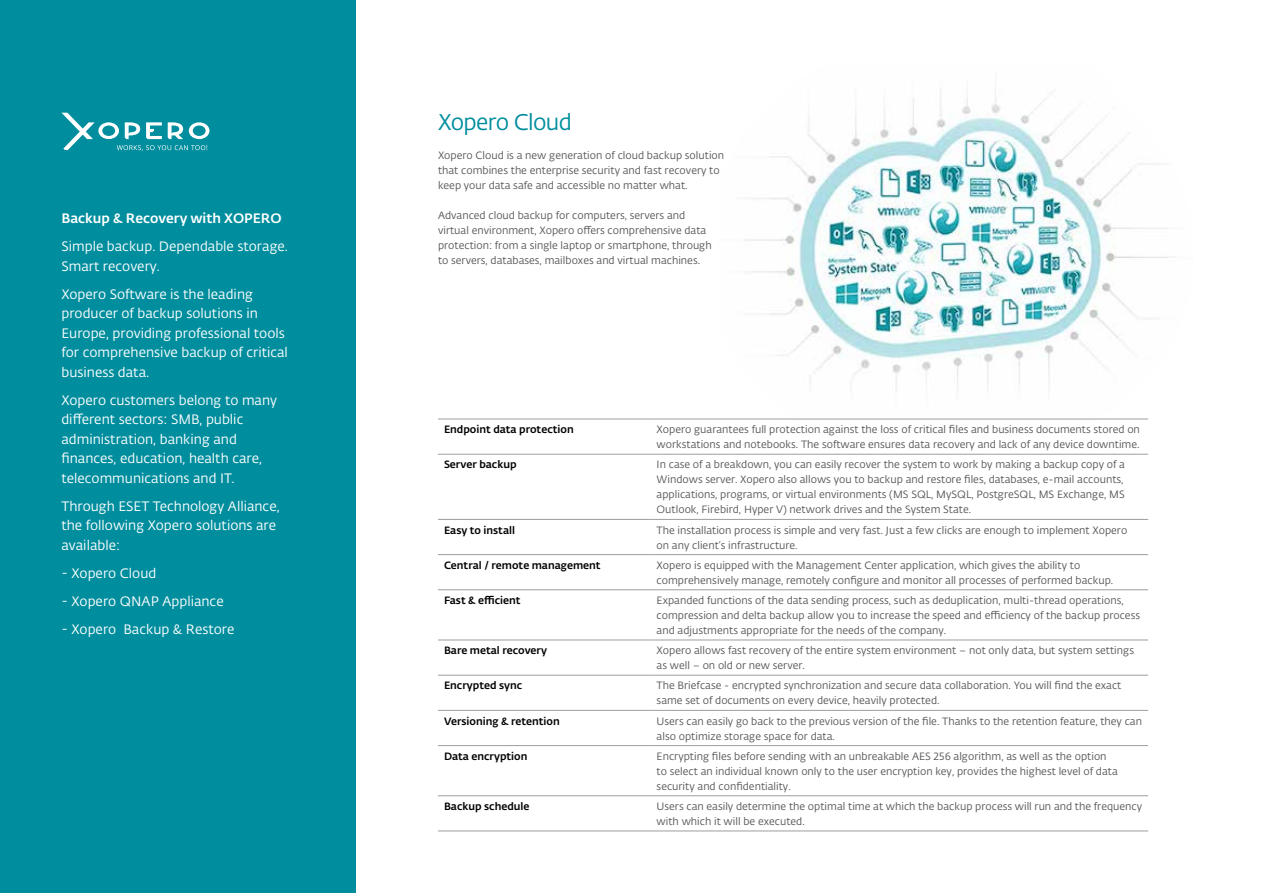
<style>
.page{position:relative;width:1263px;height:893px;background:#fff}
.page>*{position:absolute;margin:0;border:0;box-sizing:border-box;transform-origin:0 0}
.t1{font:22.5px "Fedra Sans Alt Pro Book LF";letter-spacing:-.03em;color:#008e9e}
.t2{font:13.5px/19.5px "Fedra Sans Alt Pro Book LF";color:#fff}
.t3{font:13.5px "Fedra Sans Alt Pro Med LF";color:#fff}
.t4{font:10.5px/15px "Fedra Sans Alt Pro Book LF";color:#555756}
.t5{font:10.5px "Fedra Sans Alt Pro Med LF";color:#000}
</style>
<div class="page">
<img style="left:719px;top:89px;width:457px;height:330px">
<div style="left:0;top:0;width:355px;height:893px;background:#008e9e"></div>
<svg style="left:62px;top:113px;width:147px;height:38px"></svg>
<hr style="left:438px;top:454px;width:213px;height:1px;background:#9d9e9e">
<hr style="left:651px;top:454px;width:497px;height:1px;background:#9d9e9e">
<hr style="left:438px;top:519px;width:213px;height:1px;background:#9d9e9e">
<hr style="left:651px;top:519px;width:497px;height:1px;background:#9d9e9e">
<hr style="left:438px;top:554px;width:213px;height:1px;background:#9d9e9e">
<hr style="left:651px;top:554px;width:497px;height:1px;background:#9d9e9e">
<hr style="left:438px;top:589px;width:213px;height:1px;background:#9d9e9e">
<hr style="left:651px;top:589px;width:497px;height:1px;background:#9d9e9e">
<hr style="left:438px;top:640px;width:213px;height:1px;background:#9d9e9e">
<hr style="left:651px;top:640px;width:497px;height:1px;background:#9d9e9e">
<hr style="left:438px;top:675px;width:213px;height:1px;background:#9d9e9e">
<hr style="left:651px;top:675px;width:497px;height:1px;background:#9d9e9e">
<hr style="left:438px;top:710px;width:213px;height:1px;background:#9d9e9e">
<hr style="left:651px;top:710px;width:497px;height:1px;background:#9d9e9e">
<hr style="left:438px;top:745px;width:213px;height:1px;background:#9d9e9e">
<hr style="left:651px;top:745px;width:497px;height:1px;background:#9d9e9e">
<hr style="left:438px;top:795px;width:213px;height:1px;background:#9d9e9e">
<hr style="left:651px;top:795px;width:497px;height:1px;background:#9d9e9e">
<hr style="left:438px;top:831px;width:213px;height:1px;background:#9d9e9e">
<hr style="left:651px;top:831px;width:497px;height:1px;background:#9d9e9e">
<hr style="left:438px;top:419px;width:213px;height:1px;background:#9d9e9e">
<hr style="left:651px;top:419px;width:497px;height:1px;background:#9d9e9e">
<p class="t3" style="left:61px;top:208px;width:222px">Backup &amp; Recovery with XOPERO</p>
<p class="t2" style="left:61px;top:236px;width:228px">Simple backup. Dependable storage.<br>Smart recovery.</p>
<p class="t2" style="left:61px;top:284px;width:228px">Xopero Software is the leading producer of backup solutions in<br>Europe, providing professional tools for comprehensive backup of critical business data.</p>
<p class="t2" style="left:61px;top:390px;width:217px">Xopero customers belong to many different sectors: SMB, public administration, banking and finances, education, health care, telecommunications and IT.</p>
<p class="t2" style="left:61px;top:496px;width:220px">Through ESET Technology Alliance, the following Xopero solutions are available:</p>
<p class="t2" style="left:61px;top:563px;width:96px">- Xopero Cloud</p>
<p class="t2" style="left:61px;top:591px;width:164px">- Xopero QNAP Appliance</p>
<p class="t2" style="left:61px;top:619px;width:175px">- Xopero Backup &amp; Restore</p>
<h1 class="t1" style="left:438px;top:107px;width:135px">Xopero Cloud</h1>
<p class="t4" style="left:438px;top:148px;width:288px">Xopero Cloud is a new generation of cloud backup solution that combines the enterprise security and fast recovery to keep your data safe and accessible no matter what.</p>
<p class="t4" style="left:438px;top:208px;width:275px">Advanced cloud backup for computers, servers and virtual environment, Xopero offers comprehensive data protection: from a single laptop or smartphone, through to servers, databases, mailboxes and virtual machines.</p>
<p class="t5" style="left:444px;top:421px;width:131px">Endpoint data protection</p>
<p class="t4" style="left:657px;top:422px;width:485px">Xopero guarantees full protection against the loss of critical files and business documents stored on workstations and notebooks. The software ensures data recovery and lack of any device downtime.</p>
<p class="t5" style="left:444px;top:457px;width:74px">Server backup</p>
<p class="t4" style="left:657px;top:457px;width:470px">In case of a breakdown, you can easily recover the system to work by making a backup copy of a Windows server. Xopero also allows you to backup and restore files, databases, e-mail accounts, applications, programs, or virtual environments (MS SQL, MySQL, PostgreSQL, MS Exchange, MS Outlook, Firebird, Hyper V) network drives and the System State.</p>
<p class="t5" style="left:444px;top:522px;width:72px">Easy to install</p>
<p class="t4" style="left:657px;top:522px;width:472px">The installation process is simple and very fast. Just a few clicks are enough to implement Xopero on any client’s infrastructure.</p>
<p class="t5" style="left:444px;top:557px;width:158px">Central / remote management</p>
<p class="t4" style="left:657px;top:557px;width:458px">Xopero is equipped with the Management Center application, which gives the ability to comprehensively manage, remotely configure and monitor all processes of performed backup.</p>
<p class="t5" style="left:444px;top:592px;width:78px">Fast &amp; efficient</p>
<p class="t4" style="left:657px;top:592px;width:485px">Expanded functions of the data sending process, such as deduplication, multi-thread operations, compression and delta backup allow you to increase the speed and efficiency of the backup process and adjustments appropriate for the needs of the company.</p>
<p class="t5" style="left:444px;top:642px;width:105px">Bare metal recovery</p>
<p class="t4" style="left:657px;top:643px;width:479px">Xopero allows fast recovery of the entire system environment – not only data, but system settings as well – on old or new server.</p>
<p class="t5" style="left:444px;top:678px;width:80px">Encrypted sync</p>
<p class="t4" style="left:657px;top:678px;width:466px">The Briefcase - encrypted synchronization and secure data collaboration. You will find the exact same set of documents on every device, heavily protected.</p>
<p class="t5" style="left:444px;top:713px;width:117px">Versioning &amp; retention</p>
<p class="t4" style="left:657px;top:713px;width:487px">Users can easily go back to the previous version of the file. Thanks to the retention feature, they can also optimize storage space for data.</p>
<p class="t5" style="left:444px;top:748px;width:85px">Data encryption</p>
<p class="t4" style="left:657px;top:748px;width:463px">Encrypting files before sending with an unbreakable AES 256 algorithm, as well as the option to select an individual known only to the user encryption key, provides the highest level of data security and confidentiality.</p>
<p class="t5" style="left:444px;top:798px;width:87px">Backup schedule</p>
<p class="t4" style="left:657px;top:798px;width:487px">Users can easily determine the optimal time at which the backup process will run and the frequency with which it will be executed.</p>
</div>
